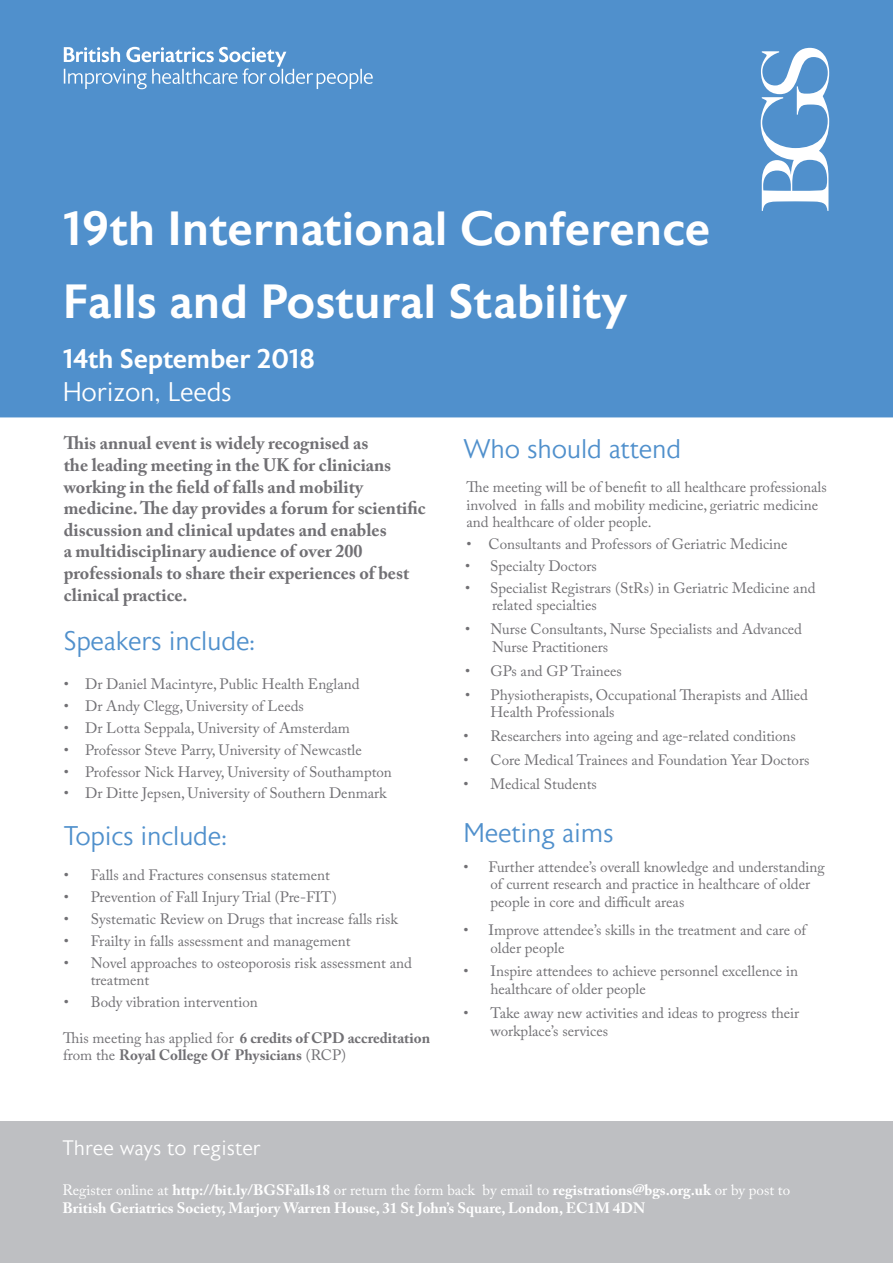
<style>
.page{position:relative;width:893px;height:1263px;background:#fff}
.page>*{position:absolute;margin:0;border:0;box-sizing:border-box;transform-origin:0 0}
.Masthead_title{font:500 48px "Astoria Sans";color:#fff}
.Sub_Heading_18pt_pin{font:300 27px "Astoria Sans";letter-spacing:-.01em;color:#5090cc}
.Masthead_date{font:500 27px "Astoria Sans";letter-spacing:-.01em;color:#fff}
.Masthead_venue{font:300 27px "Astoria Sans";letter-spacing:-.01em;color:#fff}
.Programme_stream_hea{font:300 21px "Astoria Sans";color:#fff}
.Intro_paragraph_12pt{font:700 18px/21.6px "Adobe Caslon Pro";color:#717074}
.BULLETS{font:15px/17.5px "Adobe Caslon Pro";color:#717074}
.Body_copy_10pt_reg{font:15px "Adobe Caslon Pro";color:#fff}
.Body_copy_bold_10pt{font:700 15px/17.5px "Adobe Caslon Pro";color:#717074}
.Body_copy_10pt_reg-2{font:700 15px "Adobe Caslon Pro";color:#fff}
.s1{font-weight:400}
.s2{font-weight:700}
</style>
<div class="page">
<div style="left:0;top:0;width:893px;height:417px;background:#5090cc"></div>
<div style="left:0;top:1122px;width:893px;height:141px;background:#bebfc2"></div>
<svg style="left:64px;top:47px;width:309px;height:42px;background:#70a4d5"></svg>
<svg style="left:761px;top:48px;width:68px;height:163px"></svg>
<p class="Masthead_title" style="left:63px;top:202px;width:649px">19th International Conference</p>
<p class="Masthead_title" style="left:63px;top:275px;width:566px">Falls and Postural Stability</p>
<p class="Masthead_date" style="left:63px;top:344px;width:254px">14th September 2018</p>
<p class="Masthead_venue" style="left:63px;top:377px;width:171px">Horizon, Leeds</p>
<p class="Sub_Heading_18pt_pin" style="left:463px;top:435px;width:219px">Who should attend</p>
<p class="BULLETS" style="left:466px;top:478px;width:362px">The meeting will be of benefit to all healthcare professionals involved in falls and mobility medicine, geriatric medicine and healthcare of older people.</p>
<p class="BULLETS" style="left:466px;top:535px;width:323px">• Consultants and Professors of Geriatric Medicine</p>
<p class="BULLETS" style="left:465px;top:557px;width:133px">• Specialty Doctors</p>
<p class="BULLETS" style="left:492px;top:579px;width:325px;text-indent:-27px">• Specialist Registrars (StRs) in Geriatric Medicine and related specialties</p>
<p class="BULLETS" style="left:492px;top:620px;width:312px;text-indent:-27px">• Nurse Consultants, Nurse Specialists and Advanced<br>Nurse Practitioners</p>
<p class="BULLETS" style="left:465px;top:662px;width:158px">• GPs and GP Trainees</p>
<p class="BULLETS" style="left:490px;top:686px;width:319px;text-indent:-26px">• Physiotherapists, Occupational Therapists and Allied<br>Health Professionals</p>
<p class="BULLETS" style="left:463px;top:727px;width:334px">• Researchers into ageing and age-related conditions</p>
<p class="BULLETS" style="left:463px;top:751px;width:347px">• Core Medical Trainees and Foundation Year Doctors</p>
<p class="BULLETS" style="left:463px;top:775px;width:135px">• Medical Students</p>
<p class="Sub_Heading_18pt_pin" style="left:463px;top:819px;width:152px">Meeting aims</p>
<p class="BULLETS" style="left:490px;top:858px;width:336px;text-indent:-27px">• Further attendee’s overall knowledge and understanding of current research and practice in healthcare of older people in core and difficult areas</p>
<p class="BULLETS" style="left:490px;top:921px;width:317px;text-indent:-27px">• Improve attendee’s skills in the treatment and care of older people</p>
<p class="BULLETS" style="left:490px;top:962px;width:309px;text-indent:-27px">• Inspire attendees to achieve personnel excellence in healthcare of older people</p>
<p class="BULLETS" style="left:490px;top:1004px;width:310px;text-indent:-27px">• Take away new activities and ideas to progress their workplace’s services</p>
<p class="Intro_paragraph_12pt" style="left:64px;top:432px;width:363px">This annual event is widely recognised as<br>the leading meeting in the UK for clinicians working in the field of falls and mobility medicine. The day provides a forum for scientific discussion and clinical updates and enables<br>a multidisciplinary audience of over 200 professionals to share their experiences of best clinical practice.</p>
<p class="Sub_Heading_18pt_pin" style="left:64px;top:626px;width:193px">Speakers include:</p>
<p class="BULLETS" style="left:64px;top:675px;width:297px">• Dr Daniel Macintyre, Public Health England</p>
<p class="BULLETS" style="left:64px;top:697px;width:242px">• Dr Andy Clegg, University of Leeds</p>
<p class="BULLETS" style="left:64px;top:719px;width:288px">• Dr Lotta Seppala, University of Amsterdam</p>
<p class="BULLETS" style="left:64px;top:741px;width:299px">• Professor Steve Parry, University of Newcastle</p>
<p class="BULLETS" style="left:64px;top:763px;width:330px">• Professor Nick Harvey, University of Southampton</p>
<p class="BULLETS" style="left:64px;top:784px;width:324px">• Dr Ditte Jepsen, University of Southern Denmark</p>
<p class="Sub_Heading_18pt_pin" style="left:64px;top:821px;width:165px">Topics include:</p>
<p class="BULLETS" style="left:64px;top:866px;width:268px">• Falls and Fractures consensus statement</p>
<p class="BULLETS" style="left:64px;top:888px;width:274px">• Prevention of Fall Injury Trial (Pre-FIT)</p>
<p class="BULLETS" style="left:64px;top:910px;width:336px">• Systematic Review on Drugs that increase falls risk</p>
<p class="BULLETS" style="left:64px;top:932px;width:288px">• Frailty in falls assessment and management</p>
<p class="BULLETS" style="left:91px;top:954px;width:323px;text-indent:-27px">• Novel approaches to osteoporosis risk assessment and treatment</p>
<p class="BULLETS" style="left:64px;top:993px;width:195px">• Body vibration intervention</p>
<p class="Body_copy_bold_10pt" style="left:63px;top:1029px;width:369px"><span class="s1">This meeting has applied for</span> 6 credits of CPD accreditation <span class="s1">from the</span> Royal College Of Physicians <span class="s1">(RCP)</span></p>
<p class="Programme_stream_hea" style="left:62px;top:1136px;width:200px">Three ways to register</p>
<p class="Body_copy_10pt_reg" style="left:62px;top:1180px;width:729px">Register online at <span class="s2">http://bit.ly/BGSFalls18</span> or return the form back by email to <span class="s2">registrations@bgs.org.uk</span> or by post to</p>
<p class="Body_copy_10pt_reg-2" style="left:62px;top:1198px;width:584px">British Geriatrics Society, Marjory Warren House, 31 St John’s Square, London, EC1M 4DN</p>
</div>
